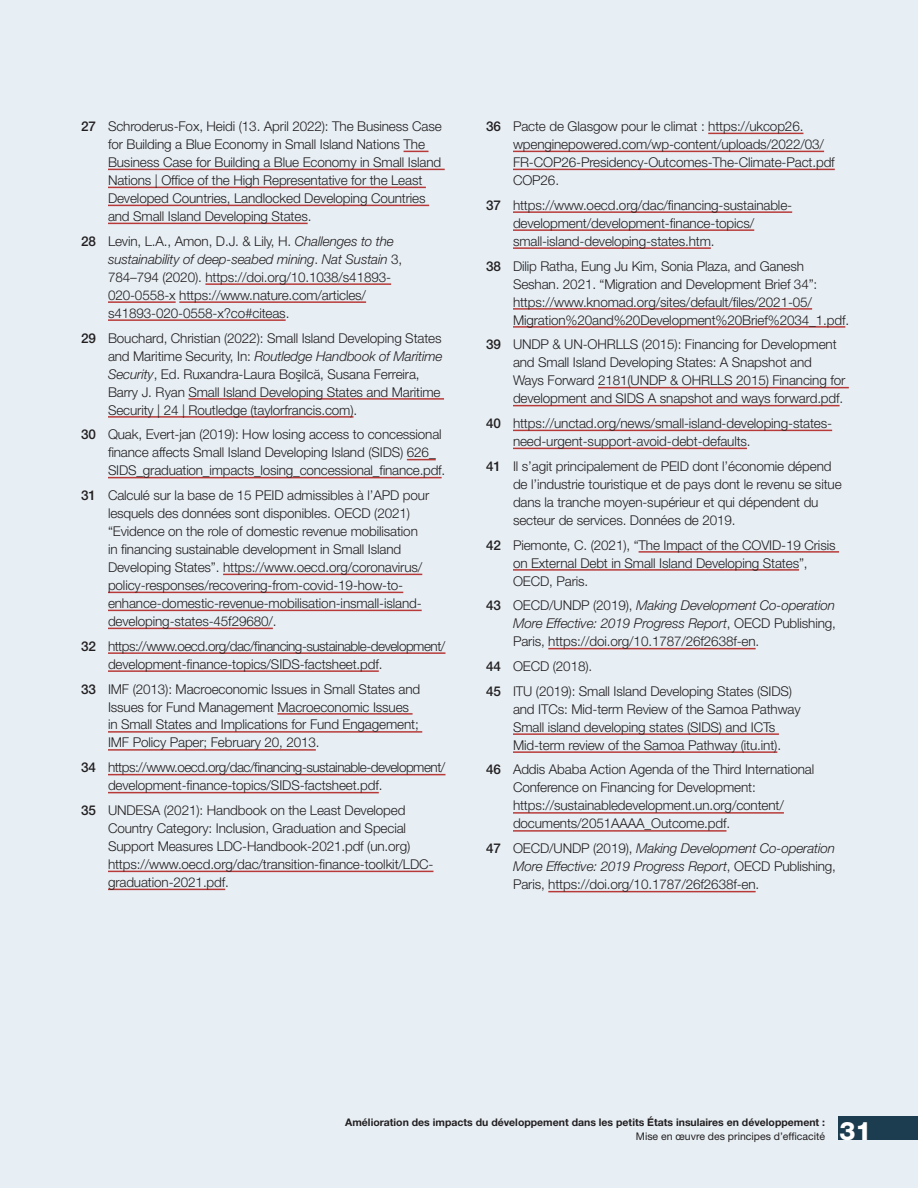
<style>
.page{position:relative;width:918px;height:1188px;background:#e7eff5}
.page>*{position:absolute;margin:0;border:0;box-sizing:border-box;transform-origin:0 0}
.t1{font:800 25.5px "Helvetica Neue LT Std";color:#fff}
.t2{font:300 13.5px/18px "Helvetica Neue LT Std";letter-spacing:-.01em;color:#231f20}
.t3{font:300 13.5px/18px "Helvetica Neue LT Std";letter-spacing:-.035em;color:#231f20}
.t4{font:700 10.5px "Helvetica Neue LT Std";color:#231f20}
.t5{font:10.5px "Helvetica Neue LT Std";color:#231f20}
.s1{font-weight:500}
.s2{font-style:italic}
.s3{font-family:"Helvetica Neue"}
</style>
<div class="page">
<svg style="left:404px;top:151px;width:25px;height:1px"></svg>
<hr style="left:108px;top:169px;width:337px;height:1px;background:#b83a38">
<hr style="left:108px;top:187px;width:318px;height:1px;background:#b83a38">
<hr style="left:108px;top:205px;width:321px;height:1px;background:#b83a38">
<hr style="left:108px;top:223px;width:200px;height:1px;background:#b83a38">
<hr style="left:205px;top:283px;width:186px;height:2px;background:#b83a38">
<hr style="left:108px;top:301px;width:68px;height:2px;background:#b83a38">
<hr style="left:179px;top:301px;width:187px;height:2px;background:#b83a38">
<hr style="left:108px;top:319px;width:178px;height:2px;background:#b83a38">
<hr style="left:188px;top:398px;width:256px;height:2px;background:#b83a38">
<hr style="left:108px;top:416px;width:246px;height:2px;background:#b83a38">
<svg style="left:407px;top:459px;width:29px;height:1px"></svg>
<hr style="left:108px;top:477px;width:334px;height:1px;background:#b83a38">
<hr style="left:223px;top:574px;width:199px;height:1px;background:#b83a38">
<hr style="left:108px;top:592px;width:295px;height:1px;background:#b83a38">
<hr style="left:108px;top:610px;width:314px;height:1px;background:#b83a38">
<hr style="left:108px;top:628px;width:165px;height:1px;background:#b83a38">
<hr style="left:108px;top:652px;width:338px;height:2px;background:#b83a38">
<hr style="left:108px;top:670px;width:271px;height:2px;background:#b83a38">
<hr style="left:277px;top:713px;width:136px;height:2px;background:#b83a38">
<hr style="left:108px;top:731px;width:314px;height:2px;background:#b83a38">
<hr style="left:108px;top:749px;width:208px;height:2px;background:#b83a38">
<hr style="left:108px;top:774px;width:338px;height:1px;background:#b83a38">
<hr style="left:108px;top:792px;width:271px;height:1px;background:#b83a38">
<hr style="left:108px;top:871px;width:325px;height:1px;background:#b83a38">
<hr style="left:108px;top:889px;width:117px;height:1px;background:#b83a38">
<hr style="left:708px;top:133px;width:95px;height:1px;background:#b83a38">
<hr style="left:513px;top:151px;width:311px;height:1px;background:#b83a38">
<hr style="left:513px;top:169px;width:322px;height:1px;background:#b83a38">
<hr style="left:513px;top:211px;width:279px;height:2px;background:#b83a38">
<hr style="left:513px;top:229px;width:241px;height:2px;background:#b83a38">
<hr style="left:513px;top:247px;width:198px;height:2px;background:#b83a38">
<hr style="left:513px;top:308px;width:299px;height:2px;background:#b83a38">
<hr style="left:513px;top:326px;width:332px;height:2px;background:#b83a38">
<hr style="left:598px;top:387px;width:251px;height:1px;background:#b83a38">
<hr style="left:513px;top:405px;width:327px;height:1px;background:#b83a38">
<hr style="left:513px;top:430px;width:319px;height:1px;background:#b83a38">
<hr style="left:513px;top:448px;width:234px;height:1px;background:#b83a38">
<hr style="left:639px;top:551px;width:200px;height:2px;background:#b83a38">
<hr style="left:513px;top:569px;width:286px;height:2px;background:#b83a38">
<hr style="left:548px;top:648px;width:208px;height:1px;background:#b83a38">
<hr style="left:513px;top:733px;width:266px;height:2px;background:#b83a38">
<hr style="left:513px;top:751px;width:264px;height:2px;background:#b83a38">
<hr style="left:513px;top:812px;width:271px;height:2px;background:#b83a38">
<hr style="left:513px;top:830px;width:213px;height:2px;background:#b83a38">
<hr style="left:548px;top:891px;width:208px;height:1px;background:#b83a38">
<div style="left:839px;top:1116px;width:79px;height:24px;background:#1c3d50"></div>
<p class="t2" style="left:108px;top:117px;width:335px;text-indent:-27px"><span class="s1">27</span> Schroderus-Fox, Heidi (13. April 2022): The Business Case for Building a Blue Economy in Small Island Nations The Business Case for Building a Blue Economy in Small Island Nations | Office of the High Representative for the Least Developed Countries, Landlocked Developing Countries and Small Island Developing States.</p>
<p class="t2" style="left:108px;top:232px;width:296px;text-indent:-27px"><span class="s1">28</span> Levin, L.A., Amon, D.J. &amp; Lily, H. <span class="s2">Challenges to the sustainability of deep-seabed mining</span>. <span class="s2">Nat Sustain</span> 3, 784–794 (2020). https://doi.org/10.1038/s41893- 020-0558-x https://www.nature.com/articles/ s41893-020-0558-x?co#citeas.</p>
<p class="t2" style="left:108px;top:329px;width:336px;text-indent:-27px"><span class="s1">29</span> Bouchard, Christian (2022): Small Island Developing States and Maritime Security, In: <span class="s2">Routledge Handbook of Maritime Security</span>, Ed. Ruxandra-Laura Bo<span class="s3">ş</span>ilc<span class="s3">ă</span>, Susana Ferreira, Barry J. Ryan Small Island Developing States and Maritime Security | 24 | Routledge (taylorfrancis.com).</p>
<p class="t2" style="left:108px;top:425px;width:339px;text-indent:-27px"><span class="s1">30</span> Quak, Evert-jan (2019): How losing access to concessional finance affects Small Island Developing Island (SIDS) 626_<br>SIDS_graduation_impacts_losing_concessional_finance.pdf.</p>
<p class="t2" style="left:108px;top:486px;width:323px;text-indent:-27px"><span class="s1">31</span> Calculé sur la base de 15 PEID admissibles à l’APD pour lesquels des données sont disponibles. OECD (2021) “Evidence on the role of domestic revenue mobilisation in financing sustainable development in Small Island Developing States”. https://www.oecd.org/coronavirus/ policy-responses/recovering-from-covid-19-how-to&shy;enhance-domestic-revenue-mobilisation-insmall-island&shy;developing-states-45f29680/.</p>
<p class="t3" style="left:108px;top:637px;width:339px;text-indent:-27px"><span class="s1">32</span> https://www.oecd.org/dac/financing-sustainable-development/ development-finance-topics/SIDS-factsheet.pdf.</p>
<p class="t2" style="left:108px;top:679px;width:314px;text-indent:-27px"><span class="s1">33</span> IMF (2013): Macroeconomic Issues in Small States and Issues for Fund Management Macroeconomic Issues in Small States and Implications for Fund Engagement; IMF Policy Paper; February 20, 2013.</p>
<p class="t3" style="left:108px;top:758px;width:339px;text-indent:-27px"><span class="s1">34</span> https://www.oecd.org/dac/financing-sustainable-development/ development-finance-topics/SIDS-factsheet.pdf.</p>
<p class="t2" style="left:108px;top:801px;width:327px;text-indent:-27px"><span class="s1">35</span> UNDESA (2021): Handbook on the Least Developed Country Category: Inclusion, Graduation and Special Support Measures LDC-Handbook-2021.pdf (un.org) https://www.oecd.org/dac/transition-finance-toolkit/LDC&shy;graduation-2021.pdf.</p>
<p class="t2" style="left:513px;top:117px;width:323px;text-indent:-27px"><span class="s1">36</span> Pacte de Glasgow pour le climat : https://ukcop26. wpenginepowered.com/wp-content/uploads/2022/03/ FR-COP26-Presidency-Outcomes-The-Climate-Pact.pdf COP26.</p>
<p class="t2" style="left:513px;top:196px;width:281px;text-indent:-27px"><span class="s1">37</span> https://www.oecd.org/dac/financing-sustainable&shy;development/development-finance-topics/ small-island-developing-states.htm.</p>
<p class="t2" style="left:513px;top:257px;width:338px;text-indent:-27px"><span class="s1">38</span> Dilip Ratha, Eung Ju Kim, Sonia Plaza, and Ganesh Seshan. 2021. “Migration and Development Brief 34”: https://www.knomad.org/sites/default/files/2021-05/ Migration%20and%20Development%20Brief%2034_1.pdf.</p>
<p class="t2" style="left:513px;top:335px;width:334px;text-indent:-27px"><span class="s1">39</span> UNDP &amp; UN-OHRLLS (2015): Financing for Development and Small Island Developing States: A Snapshot and Ways Forward 2181(UNDP &amp; OHRLLS 2015) Financing for development and SIDS A snapshot and ways forward.pdf.</p>
<p class="t2" style="left:513px;top:414px;width:321px;text-indent:-27px"><span class="s1">40</span> https://unctad.org/news/small-island-developing-states&shy;need-urgent-support-avoid-debt-defaults.</p>
<p class="t2" style="left:513px;top:457px;width:330px;text-indent:-27px"><span class="s1">41</span> Il s’agit principalement de PEID dont l’économie dépend de l’industrie touristique et de pays dont le revenu se situe dans la tranche moyen-supérieur et qui dépendent du secteur de services. Données de 2019.</p>
<p class="t2" style="left:513px;top:535px;width:324px;text-indent:-27px"><span class="s1">42</span> Piemonte, C. (2021), “The Impact of the COVID-19 Crisis on External Debt in Small Island Developing States”,<br>OECD, Paris.</p>
<p class="t2" style="left:513px;top:596px;width:324px;text-align:justify;text-indent:-27px"><span class="s1">43</span> OECD/UNDP (2019), <span class="s2">Making Development Co-operation More Effective: 2019 Progress Report</span>, OECD Publishing, Paris, https://doi.org/10.1787/26f2638f-en.</p>
<p class="t2" style="left:486px;top:654px;width:308px;line-height:24.8px"><span class="s1">44</span> OECD (2018).<br><span class="s1">45</span> ITU (2019): Small Island Developing States (SIDS)</p>
<p class="t2" style="left:513px;top:700px;width:289px">and ITCs: Mid-term Review of the Samoa Pathway<br>Small island developing states (SIDS) and ICTs<br>Mid-term review of the Samoa Pathway (itu.int).</p>
<p class="t2" style="left:513px;top:760px;width:303px;text-indent:-27px"><span class="s1">46</span> Addis Ababa Action Agenda of the Third International Conference on Financing for Development: https://sustainabledevelopment.un.org/content/ documents/2051AAAA_Outcome.pdf.</p>
<p class="t2" style="left:513px;top:839px;width:324px;text-align:justify;text-indent:-27px"><span class="s1">47</span> OECD/UNDP (2019), <span class="s2">Making Development Co-operation More Effective: 2019 Progress Report</span>, OECD Publishing, Paris, https://doi.org/10.1787/26f2638f-en.</p>
<p class="t4" style="left:345px;top:1116px;width:481px">Amélioration des impacts du développement dans les petits États insulaires en développement :</p>
<p class="t5" style="left:636px;top:1130px;width:191px">Mise en œuvre des principes d’efficacité</p>
<h1 class="t1" style="left:839px;top:1116px;width:34px">31</h1>
</div>
